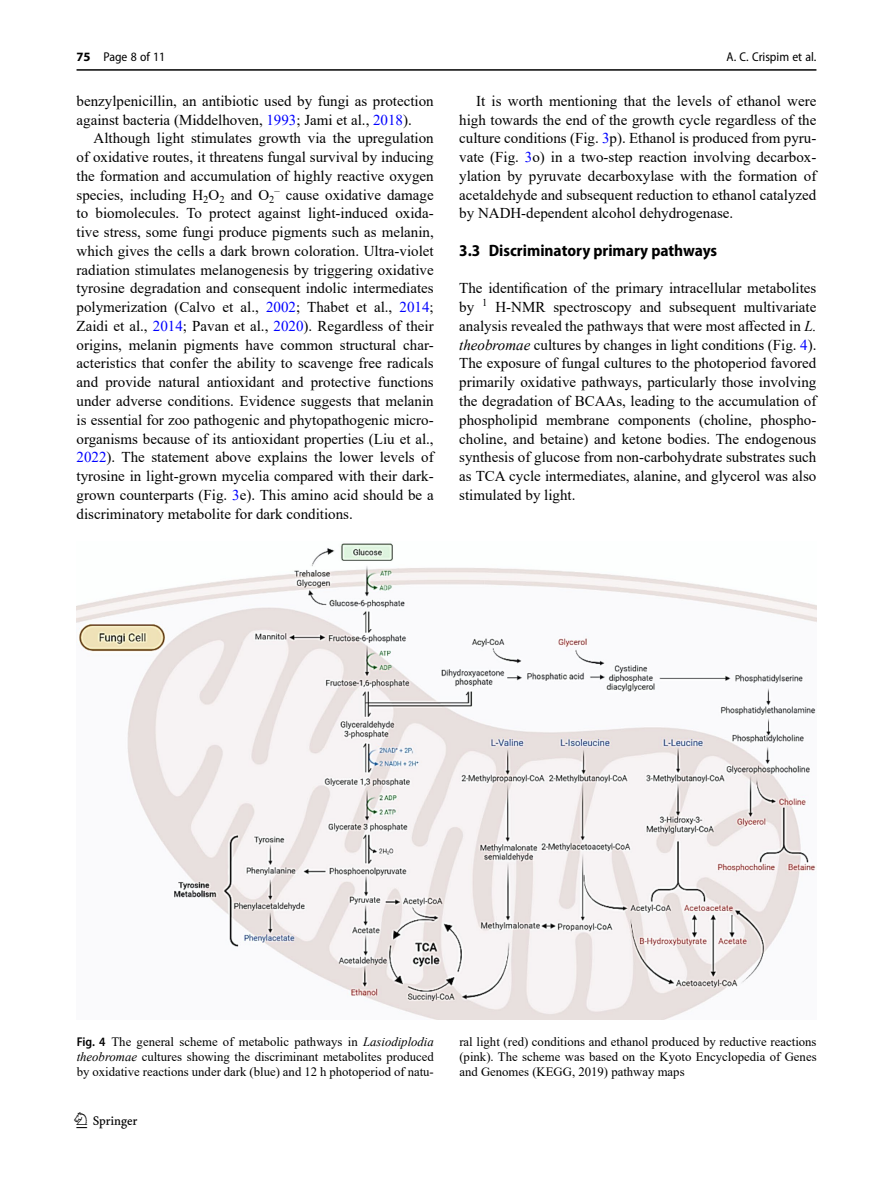
<style>
.page{position:relative;width:893px;height:1187px;background:#fff}
.page>*{position:absolute;margin:0;border:0;box-sizing:border-box;transform-origin:0 0}
.t1{font:22.5px "Springnew";color:#000}
.Head_2{font:700 semi-condensed 16.5px "Myriad Pro";color:#000}
.Body_Text_Indent{font:15px/18.8px "Times New Roman";color:#000;text-align:justify}
.Body_Text{font:15px/18.8px "Times New Roman";color:#000;text-align:justify}
.Figure_Caption{font:12.75px/15px "Times New Roman";color:#000;text-align:justify}
.t2{font:semi-condensed 12.75px "Myriad Pro";color:#000}
.s1{font-weight:700;font-stretch:normal}
.s2{color:#00f}
.s3{font-style:italic}
.s4{font-family:"Myriad Pro";font-weight:600;font-stretch:semi-condensed}
</style>
<div class="page">
<hr style="left:77px;top:69px;width:739px;height:2px;background:#000">
<img style="left:77px;top:543px;width:740px;height:476px">
<p class="t2" style="left:77px;top:49px;width:90px"><span class="s1">75</span> Page 8 of 11</p>
<p class="Body_Text_Indent" style="left:77px;top:91px;width:359px">benzylpenicillin, an antibiotic used by fungi as protection against bacteria (Middelhoven, <span class="s2">1993</span>; Jami et al., <span class="s2">2018</span>).</p>
<p class="Body_Text_Indent" style="left:77px;top:128px;width:359px;text-indent:17px">Although light stimulates growth via the upregulation of oxidative routes, it threatens fungal survival by inducing the formation and accumulation of highly reactive oxygen species, including H<sub>2</sub>O<sub>2</sub> and O<sub>2</sub><sup>–</sup> cause oxidative damage to biomolecules. To protect against light-induced oxida&shy;tive stress, some fungi produce pigments such as melanin, which gives the cells a dark brown coloration. Ultra-violet radiation stimulates melanogenesis by triggering oxidative tyrosine degradation and consequent indolic intermediates polymerization (Calvo et al., <span class="s2">2002</span>; Thabet et al., <span class="s2">2014</span>; Zaidi et al., <span class="s2">2014</span>; Pavan et al., <span class="s2">2020</span>). Regardless of their origins, melanin pigments have common structural char&shy;acteristics that confer the ability to scavenge free radicals and provide natural antioxidant and protective functions under adverse conditions. Evidence suggests that melanin is essential for zoo pathogenic and phytopathogenic micro&shy;organisms because of its antioxidant properties (Liu et al., <span class="s2">2022</span>). The statement above explains the lower levels of tyrosine in light-grown mycelia compared with their dark&shy;grown counterparts (Fig. <span class="s2">3</span>e). This amino acid should be a discriminatory metabolite for dark conditions.</p>
<p class="t2" style="left:727px;top:49px;width:91px">A. C. Crispim et al.</p>
<p class="Body_Text_Indent" style="left:459px;top:91px;width:359px;text-indent:17px">It is worth mentioning that the levels of ethanol were high towards the end of the growth cycle regardless of the culture conditions (Fig. <span class="s2">3</span>p). Ethanol is produced from pyru&shy;vate (Fig. <span class="s2">3</span>o) in a two-step reaction involving decarbox&shy;ylation by pyruvate decarboxylase with the formation of acetaldehyde and subsequent reduction to ethanol catalyzed by NADH-dependent alcohol dehydrogenase.</p>
<p class="Head_2" style="left:459px;top:241px;width:259px">3.3 Discriminatory primary pathways</p>
<p class="Body_Text" style="left:459px;top:278px;width:359px">The identification of the primary intracellular metabolites by <sup>1</sup> H-NMR spectroscopy and subsequent multivariate analysis revealed the pathways that were most affected in <span class="s3">L. theobromae</span> cultures by changes in light conditions (Fig. <span class="s2">4</span>).<br>The exposure of fungal cultures to the photoperiod favored primarily oxidative pathways, particularly those involving the degradation of BCAAs, leading to the accumulation of phospholipid membrane components (choline, phospho&shy;choline, and betaine) and ketone bodies. The endogenous synthesis of glucose from non-carbohydrate substrates such as TCA cycle intermediates, alanine, and glycerol was also stimulated by light.</p>
<p class="Figure_Caption" style="left:77px;top:1034px;width:359px"><span class="s4">Fig. 4</span> The general scheme of metabolic pathways in <span class="s3">Lasiodiplodia theobromae</span> cultures showing the discriminant metabolites produced by oxidative reactions under dark (blue) and 12 h photoperiod of natu-</p>
<p class="Figure_Caption" style="left:459px;top:1034px;width:359px">ral light (red) conditions and ethanol produced by reductive reactions (pink). The scheme was based on the Kyoto Encyclopedia of Genes and Genomes (KEGG, 2019) pathway maps</p>
<h1 class="t1" style="left:77px;top:1107px;width:63px">1 3</h1>
</div>
